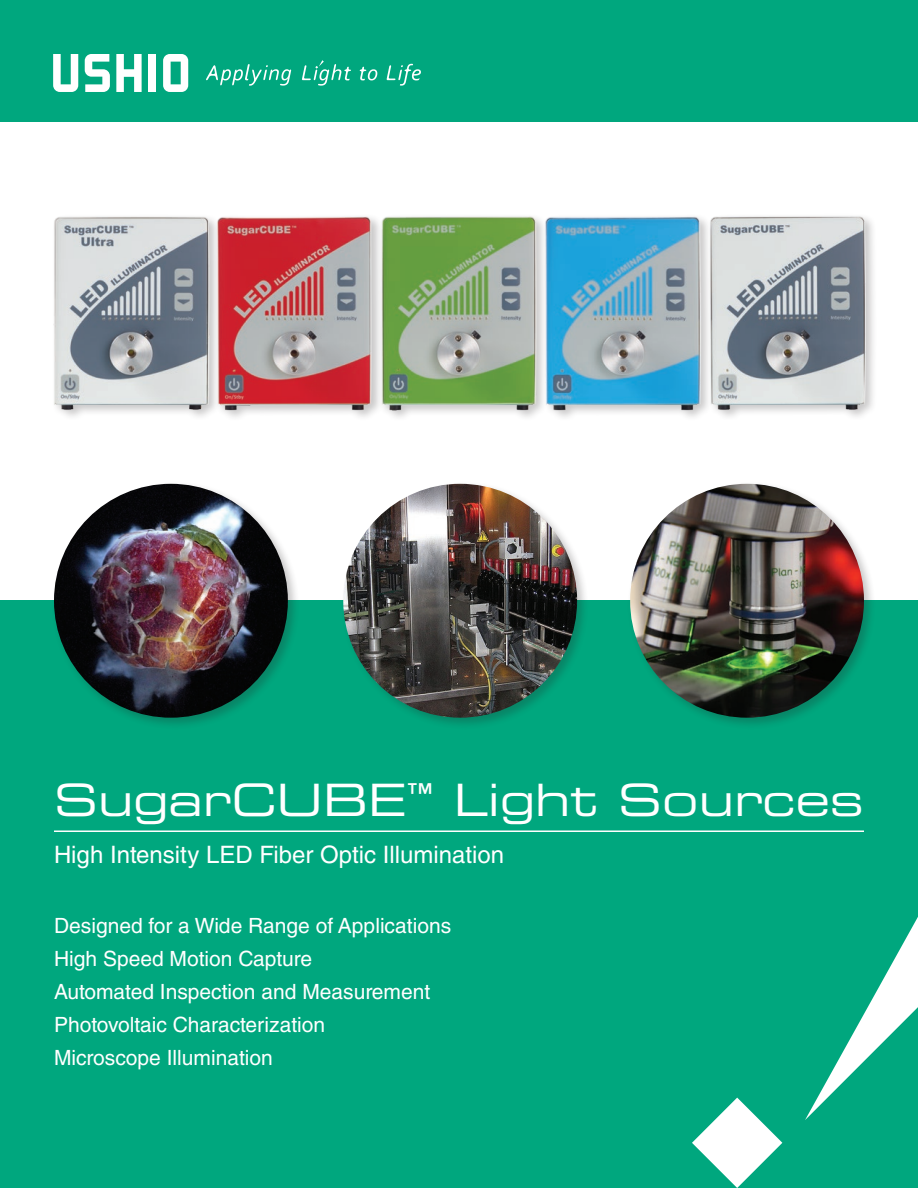
<style>
.page{position:relative;width:918px;height:1188px;background:#fff}
.page>*{position:absolute;margin:0;border:0;box-sizing:border-box;transform-origin:0 0}
.Paragraph_Style_2{font:44.7px "Eurostile LT Std Ex 2";color:#fff}
.t1{font:24px "Helvetica LT Std";color:#fff}
.LEDHeader{font:21px "Helvetica LT Std";color:#fff}
</style>
<div class="page">
<div style="left:0;top:601px;width:918px;height:587px;background:#00a77e"></div>
<div style="left:543px;top:213px;width:170px;height:209px;background:#231f20;opacity:.25"></div>
<img style="left:548px;top:214px;width:155px;height:198px">
<div style="left:378px;top:213px;width:170px;height:209px;background:#231f20;opacity:.25"></div>
<img style="left:384px;top:214px;width:153px;height:198px">
<div style="left:214px;top:213px;width:170px;height:209px;background:#231f20;opacity:.25"></div>
<img style="left:221px;top:214px;width:151px;height:198px">
<div style="left:52px;top:213px;width:169px;height:208px;background:#231f20;opacity:.25"></div>
<img style="left:52px;top:214px;width:159px;height:198px">
<div style="left:708px;top:213px;width:170px;height:208px;background:#231f20;opacity:.25"></div>
<img style="left:707px;top:214px;width:159px;height:198px">
<svg style="left:692px;top:1098px;width:90px;height:90px"></svg>
<svg style="left:805px;top:917px;width:113px;height:203px"></svg>
<div style="left:51px;top:481px;width:249px;height:249px;background:#231f20;opacity:.25"></div>
<img style="left:54px;top:484px;width:234px;height:234px;border-radius:117px">
<div style="left:340px;top:481px;width:250px;height:249px;background:#231f20;opacity:.25"></div>
<img style="left:343px;top:484px;width:234px;height:234px;border-radius:117px">
<div style="left:627px;top:481px;width:250px;height:249px;background:#231f20;opacity:.25"></div>
<img style="left:630px;top:484px;width:234px;height:234px;border-radius:117px">
<hr style="left:54px;top:830px;width:810px;height:2px;background:#fff">
<div style="left:0;top:0;width:918px;height:122px;background:#00a77e"></div>
<svg style="left:163px;top:54px;width:25px;height:38px"></svg>
<svg style="left:85px;top:54px;width:25px;height:38px"></svg>
<svg style="left:116px;top:54px;width:26px;height:38px"></svg>
<div style="left:149px;top:54px;width:7px;height:38px;background:#fff"></div>
<svg style="left:53px;top:54px;width:25px;height:38px"></svg>
<svg style="left:360px;top:67px;width:17px;height:13px"></svg>
<svg style="left:387px;top:64px;width:34px;height:22px"></svg>
<svg style="left:302px;top:60px;width:49px;height:26px"></svg>
<svg style="left:206px;top:64px;width:85px;height:22px"></svg>
<p class="Paragraph_Style_2" style="left:54px;top:770px;width:811px">SugarCUBE<sup>™</sup> Light Sources</p>
<p class="t1" style="left:54px;top:841px;width:452px">High Intensity LED Fiber Optic Illumination</p>
<p class="LEDHeader" style="left:54px;top:913px;width:399px">Designed for a Wide Range of Applications</p>
<p class="LEDHeader" style="left:54px;top:946px;width:260px">High Speed Motion Capture</p>
<p class="LEDHeader" style="left:54px;top:979px;width:378px">Automated Inspection and Measurement</p>
<p class="LEDHeader" style="left:54px;top:1012px;width:273px">Photovoltaic Characterization</p>
<p class="LEDHeader" style="left:54px;top:1045px;width:220px">Microscope Illumination</p>
</div>
